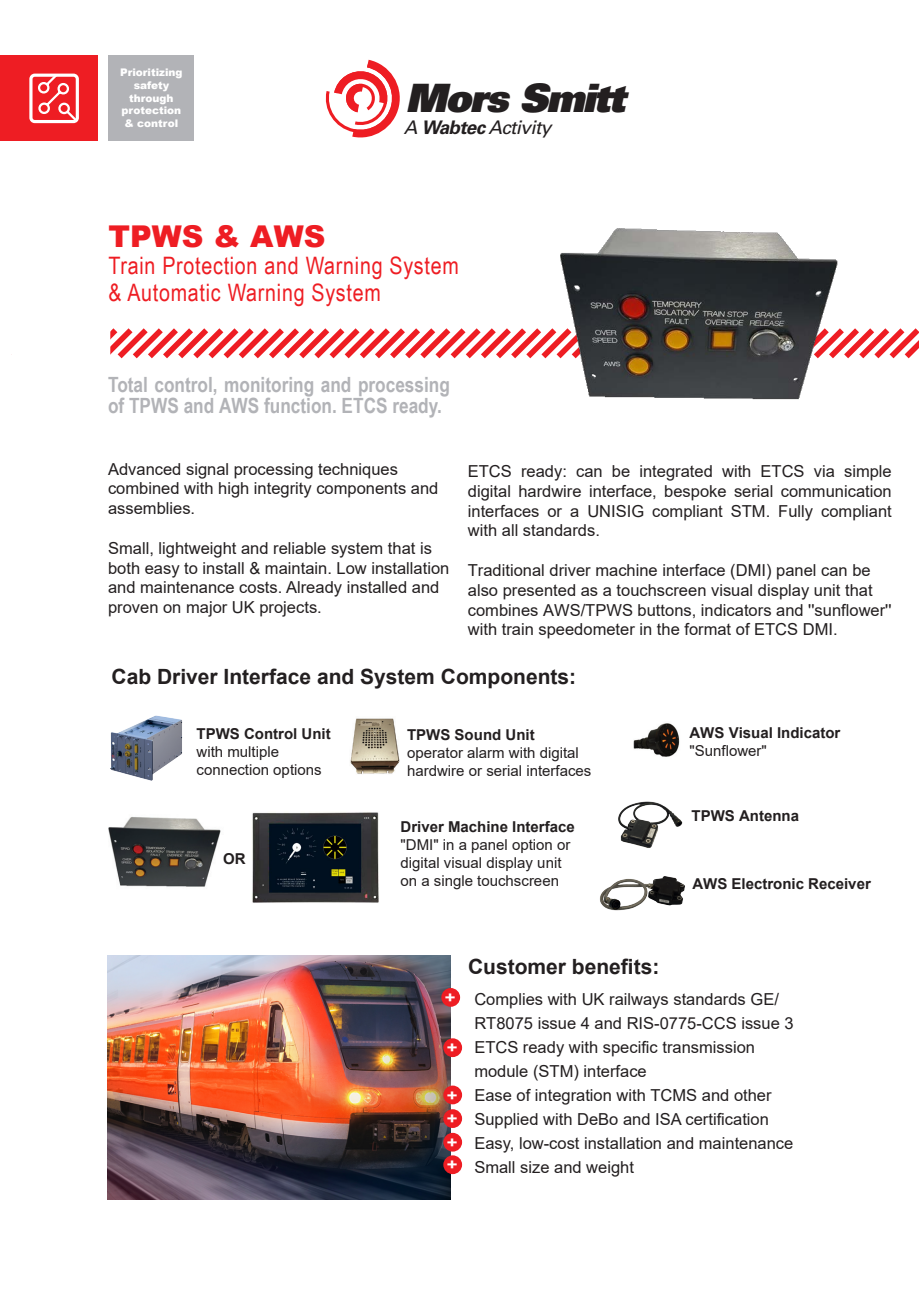
<style>
.page{position:relative;width:919px;height:1289px;background:#fff}
.page>*{position:absolute;margin:0;border:0;box-sizing:border-box;transform-origin:0 0}
.t1{font:italic 39.15px "Univers LT Pro X Black";letter-spacing:-.04em;color:#231f20}
.t2{font:900 30px "Arial";color:#ee1d23}
.t3{font:24px/27px "Arial Narrow";letter-spacing:.03em;color:#ee1d23}
.t4{font:700 21px/21px "Arial Narrow";color:#b2b3b7}
.t5{font:700 21px "Arial";color:#231f20}
.t6{font:italic 18.75px "Univers LT Pro 55";letter-spacing:-.03em;color:#231f20}
.t7{font:16.5px/19.8px "Arial";color:#231f20}
.t8{font:16.5px/19.8px "Arial";color:#231f20}
.t9{font:700 15.6px/23.5px "Arial";color:#fff;scale:1.18 1}
.t10{font:15px/18px "Arial";color:#231f20}
.t11{font:700 15px "Arial";color:#231f20}
.t12{font:15px/18px "Arial";color:#231f20}
.t13{font:900 10.5px/12.6px "Arial";color:#fff;text-align:center}
.s1{font-family:"Univers LT Pro 65";font-weight:700}
.s2{font-style:inherit}
.s3{font-weight:700}
</style>
<div class="page">
<img style="left:107px;top:955px;width:343px;height:243px">
<svg style="left:326px;top:60px;width:74px;height:77px"></svg>
<div style="left:109px;top:55px;width:85px;height:85px;background:#b2b3b7"></div>
<div style="left:0;top:55px;width:98px;height:85px;background:#ee1d23"></div>
<div style="left:29px;top:74px;width:50px;height:49px;border:3px solid #fff;border-radius:4px"></div>
<svg style="left:37px;top:73px;width:42px;height:51px"></svg>
<svg style="left:11px;top:328px;width:907px;height:31px"></svg>
<div style="left:12px;top:293px;width:98px;height:95px;background:#fff"></div>
<div style="left:443px;top:1085px;width:19px;height:19px;background:#ee1d23;border-radius:50%"></div>
<div style="left:443px;top:1038px;width:19px;height:19px;background:#ee1d23;border-radius:50%"></div>
<div style="left:441px;top:988px;width:19px;height:18px;background:#ee1d23;border-radius:50%"></div>
<div style="left:443px;top:1109px;width:19px;height:18px;background:#ee1d23;border-radius:50%"></div>
<div style="left:443px;top:1132px;width:19px;height:19px;background:#ee1d23;border-radius:50%"></div>
<img style="left:633px;top:723px;width:47px;height:34px">
<img style="left:350px;top:718px;width:50px;height:56px">
<img style="left:600px;top:876px;width:85px;height:35px">
<img style="left:618px;top:801px;width:65px;height:47px">
<div style="left:443px;top:1155px;width:19px;height:19px;background:#ee1d23;border-radius:50%"></div>
<img style="left:108px;top:817px;width:113px;height:70px">
<img style="left:110px;top:715px;width:73px;height:66px">
<img style="left:252px;top:812px;width:127px;height:91px">
<img style="left:549px;top:228px;width:299px;height:172px">
<p class="t13" style="left:120px;top:66px;width:64px">Prioritizing safety through protection &amp; control</p>
<h1 class="t1" style="left:405px;top:72px;width:221px">Mors Smitt</h1>
<p class="t6" style="left:404px;top:116px;width:149px">A <span class="s1">Wabtec</span> Activity</p>
<h2 class="t2" style="left:108px;top:214px;width:218px">TPWS &amp; AWS</h2>
<h3 class="t3" style="left:108px;top:251px;width:352px">Train Protection and Warning System &amp; Automatic Warning System</h3>
<p class="t4" style="left:108px;top:373px;width:343px">Total control, monitoring and processing of TPWS and AWS function. ETCS ready.</p>
<p class="t7" style="left:108px;top:458px;width:332px">Advanced signal processing techniques combined with high integrity components and assemblies.</p>
<p class="t7" style="left:108px;top:538px;width:343px">Small, lightweight and reliable system that is both easy to install &amp; maintain. Low installation and maintenance costs. Already installed and proven on major UK projects.</p>
<p class="t7" style="left:468px;top:461px;width:425px;text-align:justify">ETCS ready: can be integrated with ETCS via simple <span class="s2">digital</span> hardwire interface, bespoke <span class="s2">serial</span> communication interface<span class="s2">s</span> or a UNISIG compliant STM. Fully compliant with all standards.</p>
<p class="t8" style="left:468px;top:560px;width:425px">Traditional driver machine interface (DMI) panel can be also presented as a touchscreen visual display unit that combines AWS/TPWS buttons, indicators and ''sunflower'' with train speedometer in the format of ETCS DMI.</p>
<p class="t5" style="left:111px;top:661px;width:466px">Cab Driver Interface and S<span class="s2">ystem</span> C<span class="s2">omponents</span>:</p>
<p class="t11" style="left:196px;top:722px;width:136px">TPWS Control Unit</p>
<p class="t12" style="left:196px;top:742px;width:127px">with multiple connection options</p>
<p class="t11" style="left:223px;top:847px;width:24px">OR</p>
<p class="t10" style="left:407px;top:726px;width:186px"><span class="s3">TPWS Sound Unit </span><span class="s2">operator alarm</span> with digital hardwire or serial interfaces</p>
<p class="t11" style="left:689px;top:722px;width:152px">AWS Visual Indicator</p>
<p class="t12" style="left:689px;top:741px;width:79px">"Sunflower"</p>
<p class="t10" style="left:400px;top:817px;width:176px"><span class="s3">Driver Machine Interface </span><span class="s2">"DMI"</span> in a panel option or <span class="s2">digital</span> visual display unit on a single touchscreen</p>
<p class="t5" style="left:468px;top:951px;width:193px">Customer benefits:</p>
<p class="t11" style="left:691px;top:804px;width:109px">TPWS Antenna</p>
<p class="t11" style="left:692px;top:873px;width:180px">AWS Electronic Receiver</p>
<p class="t9" style="left:445px;top:986px;width:11px">+</p>
<p class="t9" style="left:447px;top:1036px;width:11px">+</p>
<p class="t9" style="left:447px;top:1083px;width:11px">+</p>
<p class="t9" style="left:447px;top:1107px;width:11px">+ +</p>
<p class="t9" style="left:447px;top:1153px;width:11px">+</p>
<p class="t7" style="left:474px;top:987px;width:321px;line-height:24px">Complies with UK railways standards GE/ RT8075 issue 4 and RIS-0775-CCS issue 3<br>ETCS ready with specific transmission module (STM) interface<br>Ease of integration with TCMS and other Supplied with DeBo and ISA certification Easy, low-cost installation and maintenance Small size and weight</p>
</div>
